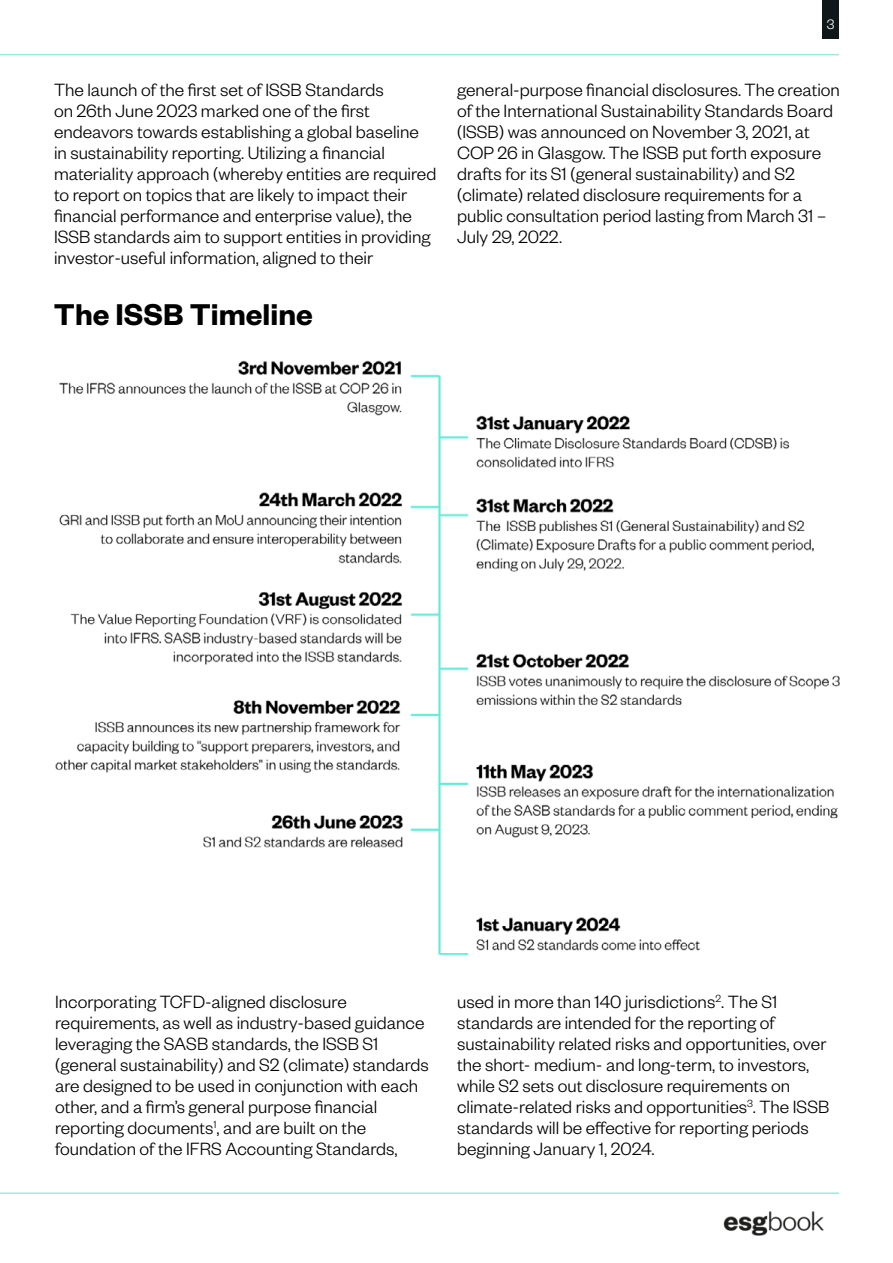
<style>
.page{position:relative;width:893px;height:1263px;background:#fff}
.page>*{position:absolute;margin:0;border:0;box-sizing:border-box;transform-origin:0 0}
.t1{font:600 33px "Founders Grotesk";color:#000}
.t2{font:300 19.5px/21px "Founders Grotesk";color:#000}
.t3{font:300 15px "Founders Grotesk";color:#fff}
</style>
<div class="page">
<hr style="left:0;top:1192px;width:839px;height:2px;background:#9cebdb">
<hr style="left:0;top:54px;width:839px;height:1px;background:#9cebdb">
<img style="left:723px;top:1211px;width:101px;height:25px">
<div style="left:822px;top:0;width:17px;height:39px;background:#0f171a"></div>
<img style="left:55px;top:360px;width:785px;height:596px">
<p class="t2" style="left:54px;top:78px;width:384px">The launch of the first set of ISSB Standards<br>on 26th June 2023 marked one of the first endeavors towards establishing a global baseline in sustainability reporting. Utilizing a financial materiality approach (whereby entities are required to report on topics that are likely to impact their financial performance and enterprise value), the ISSB standards aim to support entities in providing investor-useful information, aligned to their</p>
<h1 class="t1" style="left:54px;top:293px;width:260px">The ISSB Timeline</h1>
<p class="t3" style="left:827px;top:15px;width:9px">3</p>
<p class="t2" style="left:457px;top:78px;width:384px">general-purpose financial disclosures. The creation of the International Sustainability Standards Board (ISSB) was announced on November 3, 2021, at COP 26 in Glasgow. The ISSB put forth exposure drafts for its S1 (general sustainability) and S2 (climate) related disclosure requirements for a public consultation period lasting from March 31 – July 29, 2022.</p>
<p class="t2" style="left:55px;top:990px;width:375px">Incorporating TCFD-aligned disclosure requirements, as well as industry-based guidance leveraging the SASB standards, the ISSB S1 (general sustainability) and S2 (climate) standards are designed to be used in conjunction with each other, and a firm’s general purpose financial reporting documents<sup>1</sup>, and are built on the foundation of the IFRS Accounting Standards,</p>
<p class="t2" style="left:457px;top:990px;width:374px">used in more than 140 jurisdictions<sup>2</sup>. The S1 standards are intended for the reporting of sustainability related risks and opportunities, over the short- medium- and long-term, to investors, while S2 sets out disclosure requirements on climate-related risks and opportunities<sup>3</sup>. The ISSB standards will be effective for reporting periods beginning January 1, 2024.</p>
</div>
